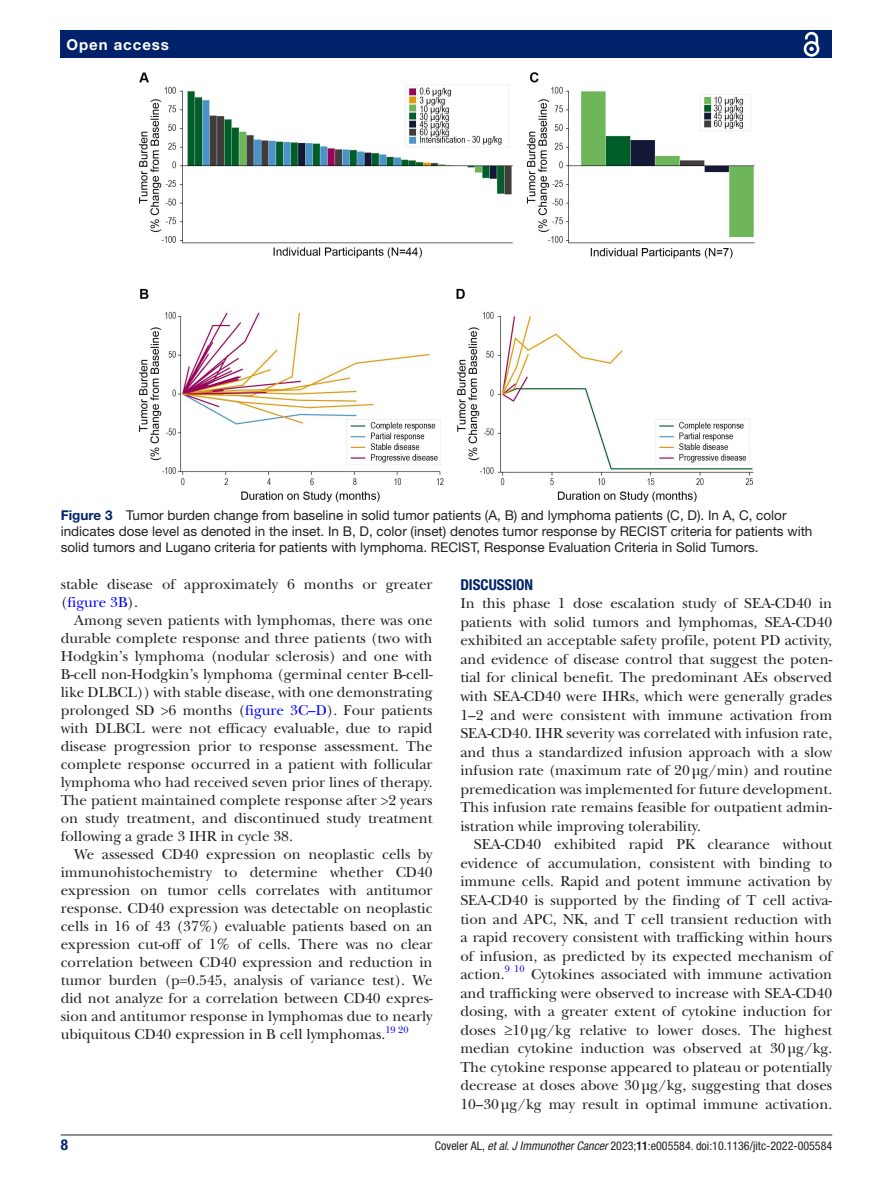
<style>
.page{position:relative;width:893px;height:1191px;background:#fff}
.page>*{position:absolute;margin:0;border:0;box-sizing:border-box;transform-origin:0 0}
.t1{font:15px/18.6px "New Baskerville";color:#231f20;text-align:justify}
.t2{font:700 condensed 15px "Helvetica Neue LT Std";color:#00226b}
.t3{font:700 15px "Helvetica Neue LT Std";letter-spacing:.065em;color:#fff}
.t4{font:13.5px/16.2px "Helvetica Neue LT Std";color:#231f20}
.t5{font:condensed 12px "Helvetica Neue LT Std";color:#231f20}
.t6{font:9.9px "New Baskerville";color:#00f}
.s1{font-weight:700;color:#00226b}
.s2{color:#00f}
.s3{font-style:italic}
.s4{font-weight:700}
</style>
<div class="page">
<hr style="left:61px;top:1134px;width:771px;height:1px;background:#231f20">
<div style="left:61px;top:31px;width:771px;height:27px;background:#00226b"></div>
<svg style="left:803px;top:31px;width:17px;height:26px"></svg>
<img style="left:139px;top:73px;width:616px;height:429px">
<p class="t3" style="left:66px;top:35px;width:104px">Open access</p>
<p class="t4" style="left:61px;top:506px;width:753px"><span class="s1">Figure 3</span> Tumor burden change from baseline in solid tumor patients (A, B) and lymphoma patients (C, D). In A, C, color indicates dose level as denoted in the inset. In B, D, color (inset) denotes tumor response by RECIST criteria for patients with solid tumors and Lugano criteria for patients with lymphoma. RECIST, Response Evaluation Criteria in Solid Tumors.</p>
<p class="t1" style="left:61px;top:575px;width:373px;line-height:18px">stable disease of approximately 6 months or greater (<span class="s2">figure 3B</span>).</p>
<p class="t1" style="left:61px;top:611px;width:373px;line-height:18px;text-indent:14px">Among seven patients with lymphomas, there was one durable complete response and three patients (two with Hodgkin’s lymphoma (nodular sclerosis) and one with B-cell non-Hodgkin’s lymphoma (germinal center B-cell&shy;like DLBCL)) with stable disease, with one demonstrating prolonged SD &gt;6 months (<span class="s2">figure 3C–D</span>). Four patients with DLBCL were not efficacy evaluable, due to rapid disease progression prior to response assessment. The complete response occurred in a patient with follicular lymphoma who had received seven prior lines of therapy.<br>The patient maintained complete response after &gt;2 years on study treatment, and discontinued study treatment following a grade 3 IHR in cycle 38.</p>
<p class="t1" style="left:61px;top:845px;width:373px;line-height:18px;text-indent:14px">We assessed CD40 expression on neoplastic cells by immunohistochemistry to determine whether CD40 expression on tumor cells correlates with antitumor response. CD40 expression was detectable on neoplastic cells in 16 of 43 (37%) evaluable patients based on an expression cut-off of 1% of cells. There was no clear correlation between CD40 expression and reduction in tumor burden (p=0.545, analysis of variance test). We did not analyze for a correlation between CD40 expres&shy;sion and antitumor response in lymphomas due to nearly ubiquitous CD40 expression in B cell lymphomas.</p>
<p class="t6" style="left:385px;top:1023px;width:25px">19 20</p>
<p class="t2" style="left:460px;top:575px;width:74px">DISCUSSION</p>
<p class="t1" style="left:460px;top:594px;width:373px">In this phase 1 dose escalation study of SEA-CD40 in patients with solid tumors and lymphomas, SEA-CD40 exhibited an acceptable safety profile, potent PD activity, and evidence of disease control that suggest the poten&shy;tial for clinical benefit. The predominant AEs observed with SEA-CD40 were IHRs, which were generally grades 1–2 and were consistent with immune activation from SEA-CD40. IHR severity was correlated with infusion rate, and thus a standardized infusion approach with a slow infusion rate (maximum rate of 20µg/min) and routine premedication was implemented for future development.<br>This infusion rate remains feasible for outpatient admin&shy;istration while improving tolerability.</p>
<p class="t1" style="left:460px;top:835px;width:373px;text-indent:14px">SEA-CD40 exhibited rapid PK clearance without evidence of accumulation, consistent with binding to immune cells. Rapid and potent immune activation by SEA-CD40 is supported by the finding of T cell activa&shy;tion and APC, NK, and T cell transient reduction with a rapid recovery consistent with trafficking within hours of infusion, as predicted by its expected mechanism of action.</p>
<p class="t6" style="left:505px;top:963px;width:21px">9 10</p>
<p class="t1" style="left:460px;top:965px;width:373px;text-indent:71px">Cytokines associated with immune activation and trafficking were observed to increase with SEA-CD40 dosing, with a greater extent of cytokine induction for doses ≥10µg/kg relative to lower doses. The highest median cytokine induction was observed at 30µg/kg.<br>The cytokine response appeared to plateau or potentially decrease at doses above 30µg/kg, suggesting that doses 10–30µg/kg may result in optimal immune activation.</p>
<p class="t2" style="left:61px;top:1135px;width:9px">8</p>
<p class="t5" style="left:435px;top:1138px;width:399px">Coveler AL, <span class="s3">et al</span>. <span class="s3">J Immunother Cancer</span> 2023;<span class="s4">11</span>:e005584. doi:10.1136/jitc-2022-005584</p>
</div>
